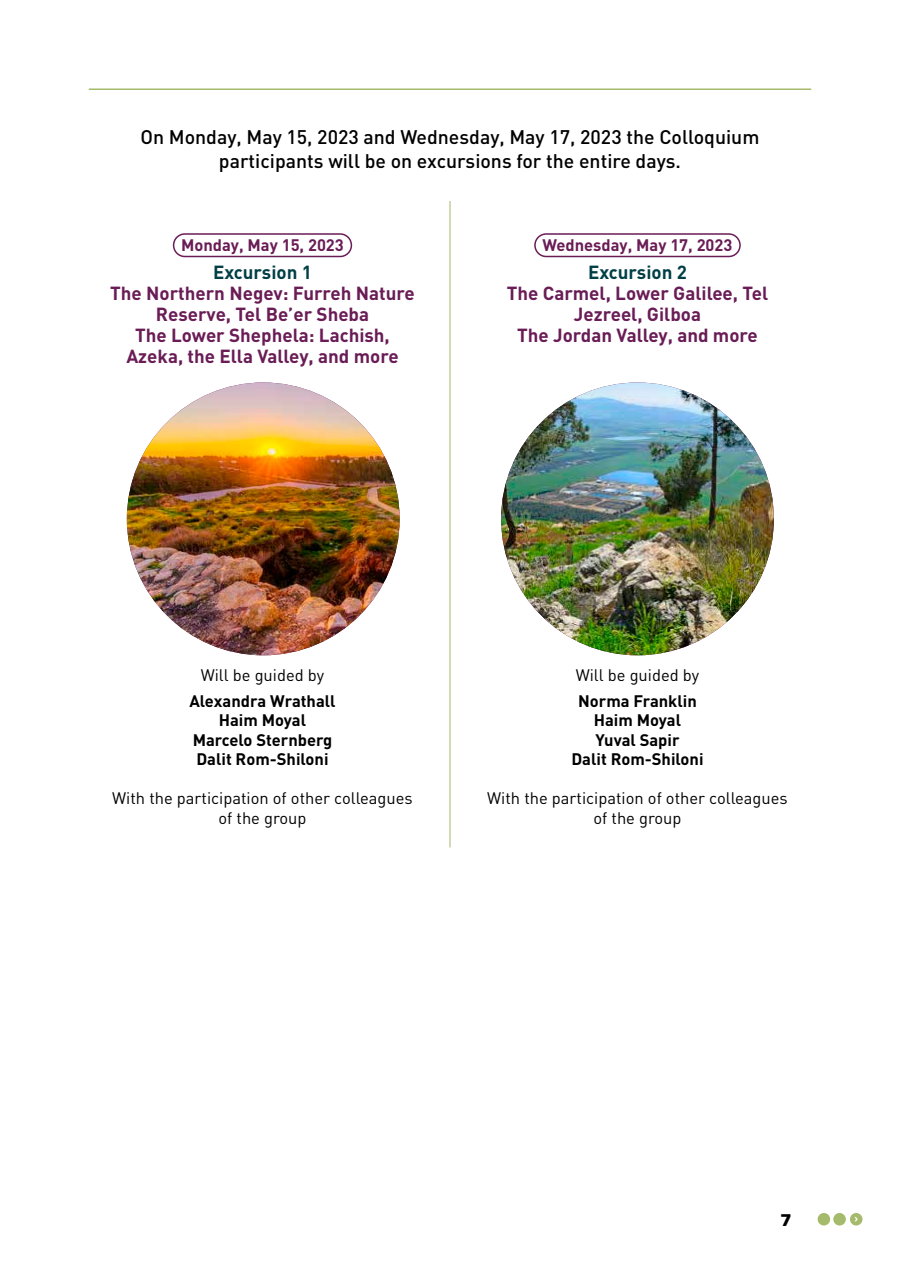
<style>
.page{position:relative;width:900px;height:1275px;background:#fff}
.page>*{position:absolute;margin:0;border:0;box-sizing:border-box;transform-origin:0 0}
.t1{font:500 19.5px/24px "DIN";color:#000;text-align:center}
.t2{font:700 18.75px/21px "DIN";color:#691c55;text-align:center}
.t3{font:700 18.75px "DIN";color:#003f46}
.t4{font:700 16.8px "Rubik";color:#000;scale:1.05 1}
.t5{font:16.5px/19.5px "DIN";color:#000;text-align:center}
.t6{font:700 16.5px/19.5px "DIN";color:#000;text-align:center}
.t7{font:700 16.5px "DIN";color:#691c55}
</style>
<div class="page">
<div style="left:818px;top:1213px;width:12px;height:13px;background:#a5ba6a;border-radius:50%"></div>
<div style="left:833px;top:1213px;width:13px;height:13px;background:#a5ba6a;border-radius:50%"></div>
<div style="left:850px;top:1213px;width:13px;height:13px;background:#a5ba6a;border-radius:50%"></div>
<svg style="left:855px;top:1217px;width:3px;height:5px"></svg>
<hr style="left:89px;top:88px;width:722px;height:2px;background:#a5ba6a">
<img style="left:127px;top:382px;width:273px;height:273px;border-radius:136px">
<div style="left:173px;top:233px;width:179px;height:24px;border:2px solid #691c55;border-radius:11px"></div>
<div style="left:534px;top:233px;width:207px;height:24px;border:2px solid #691c55;border-radius:11px"></div>
<img style="left:501px;top:382px;width:273px;height:273px;border-radius:136px">
<hr style="left:450px;top:201px;width:1px;height:647px;background:#a5ba6a">
<p class="t1" style="left:141px;top:124px;width:620px">On Monday, May 15, 2023 and Wednesday, May 17, 2023 the Colloquium participants will be on excursions for the entire days.</p>
<p class="t7" style="left:181px;top:234px;width:164px">Monday, May 15, 2023</p>
<p class="t3" style="left:213px;top:260px;width:100px">Excursion 1</p>
<p class="t2" style="left:110px;top:282px;width:306px">The Northern Negev: Furreh Nature<br>Reserve, Tel Be’er Sheba<br>The Lower Shephela: Lachish,<br>Azeka, the Ella Valley, and more</p>
<p class="t7" style="left:542px;top:234px;width:192px">Wednesday, May 17, 2023</p>
<p class="t3" style="left:588px;top:260px;width:100px">Excursion 2</p>
<p class="t2" style="left:507px;top:282px;width:263px">The Carmel, Lower Galilee, Tel<br>Jezreel, Gilboa<br>The Jordan Valley, and more</p>
<p class="t5" style="left:201px;top:665px;width:125px">Will be guided by</p>
<p class="t6" style="left:189px;top:690px;width:148px">Alexandra Wrathall<br>Haim Moyal<br>Marcelo Sternberg<br>Dalit Rom-Shiloni</p>
<p class="t5" style="left:112px;top:788px;width:302px">With the participation of other colleagues of the group</p>
<p class="t5" style="left:576px;top:665px;width:125px">Will be guided by</p>
<p class="t6" style="left:571px;top:690px;width:134px">Norma Franklin<br>Haim Moyal<br>Yuval Sapir<br>Dalit Rom-Shiloni</p>
<p class="t5" style="left:487px;top:788px;width:302px">With the participation of other colleagues of the group</p>
<p class="t4" style="left:781px;top:1210px;width:11px">7</p>
</div>
